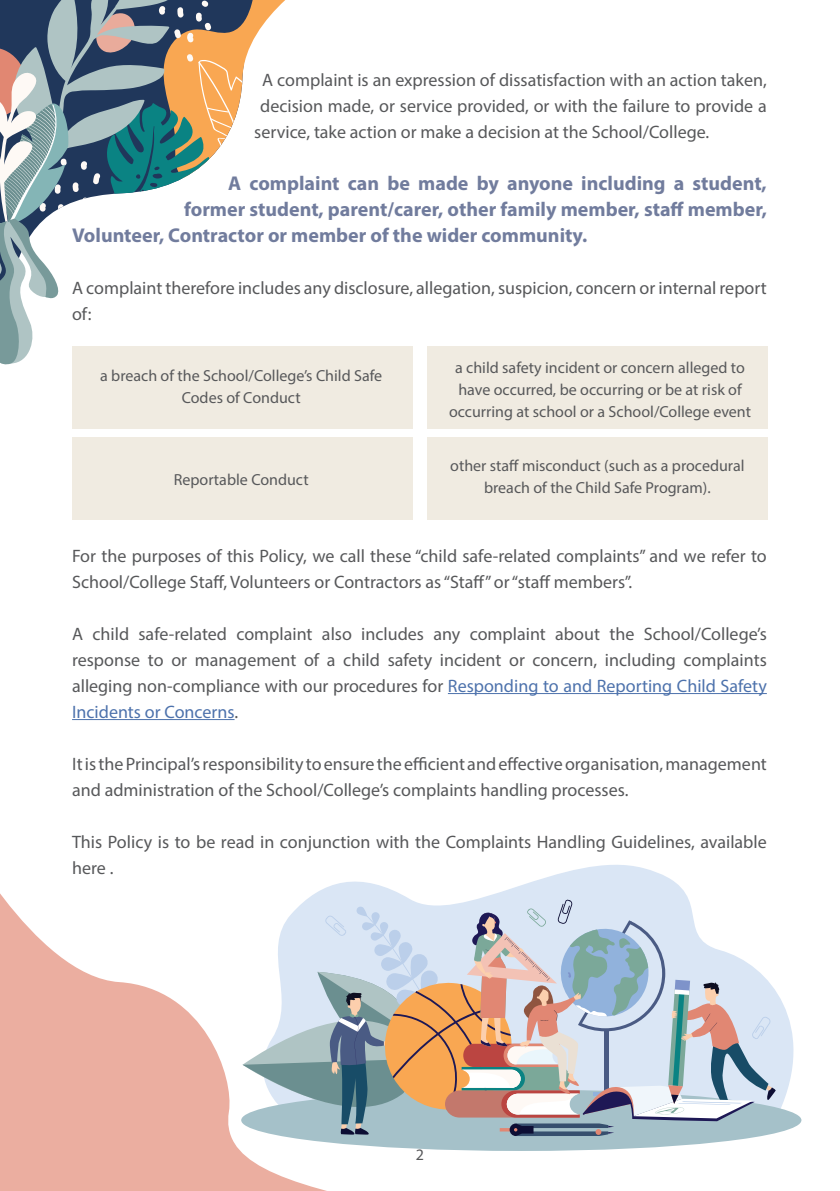
<style>
.page{position:relative;width:840px;height:1191px;background:#fff}
.page>*{position:absolute;margin:0;border:0;box-sizing:border-box;transform-origin:0 0}
.t1{font:700 20px "Myriad Pro";color:#717c9d}
.t2{font:18px/26px "Myriad Pro";color:#57585a}
.t3{font:16px/22px "Myriad Pro";color:#57585a;text-align:center}
.s1{color:#4d72ac}
</style>
<div class="page">
<svg style="left:0;top:0;width:285px;height:365px"></svg>
<hr style="left:447px;top:693px;width:319px;height:1px;background:#4d72ac">
<hr style="left:72px;top:719px;width:162px;height:1px;background:#4d72ac">
<div style="left:72px;top:346px;width:341px;height:82px;background:#f0ebe1"></div>
<div style="left:72px;top:437px;width:341px;height:83px;background:#f0ebe1"></div>
<div style="left:426px;top:346px;width:341px;height:82px;background:#f0ebe1"></div>
<div style="left:426px;top:437px;width:341px;height:83px;background:#f0ebe1"></div>
<svg style="left:533px;top:865px;width:261px;height:248px"></svg>
<svg style="left:533px;top:899px;width:243px;height:252px;background:#c1ccd6"></svg>
<svg style="left:0;top:881px;width:533px;height:310px"></svg>
<p class="t2" style="left:262px;top:68px;width:505px">A complaint is an expression of dissatisfaction with an action taken,</p>
<p class="t2" style="left:260px;top:94px;width:507px">decision made, or service provided, or with the failure to provide a</p>
<p class="t2" style="left:254px;top:120px;width:456px">service, take action or make a decision at the School/College.</p>
<p class="t1" style="left:228px;top:175px;width:539px">A complaint can be made by anyone including a student,</p>
<p class="t1" style="left:184px;top:201px;width:584px">former student, parent/carer, other family member, staff member,</p>
<p class="t1" style="left:72px;top:227px;width:516px">Volunteer, Contractor or member of the wider community.</p>
<p class="t2" style="left:72px;top:276px;width:695px">A complaint therefore includes any disclosure, allegation, suspicion, concern or internal report of:</p>
<p class="t3" style="left:100px;top:366px;width:283px">a breach of the School/College’s Child Safe<br>Codes of Conduct</p>
<p class="t3" style="left:174px;top:470px;width:136px">Reportable Conduct</p>
<p class="t3" style="left:449px;top:358px;width:303px">a child safety incident or concern alleged to have occurred, be occurring or be at risk of occurring at school or a School/College event</p>
<p class="t3" style="left:450px;top:456px;width:295px">other staff misconduct (such as a procedural breach of the Child Safe Program).</p>
<p class="t2" style="left:72px;top:544px;width:695px">For the purposes of this Policy, we call these “child safe-related complaints” and we refer to<br>School/College Staff, Volunteers or Contractors as “Staff” or “staff members”.</p>
<p class="t2" style="left:72px;top:622px;width:696px;text-align:justify">A child safe-related complaint also includes any complaint about the School/College’s response to or management of a child safety incident or concern, including complaints alleging non-compliance with our procedures for <span class="s1">Responding to and Reporting Child Safety Incidents or Concerns</span>.</p>
<p class="t2" style="left:72px;top:752px;width:696px">It is the Principal’s responsibility to ensure the efficient and effective organisation, management and administration of the School/College’s complaints handling processes.</p>
<p class="t2" style="left:72px;top:830px;width:696px">This Policy is to be read in conjunction with the Complaints Handling Guidelines, available here .</p>
<p class="t3" style="left:415px;top:1145px;width:10px">2</p>
</div>
